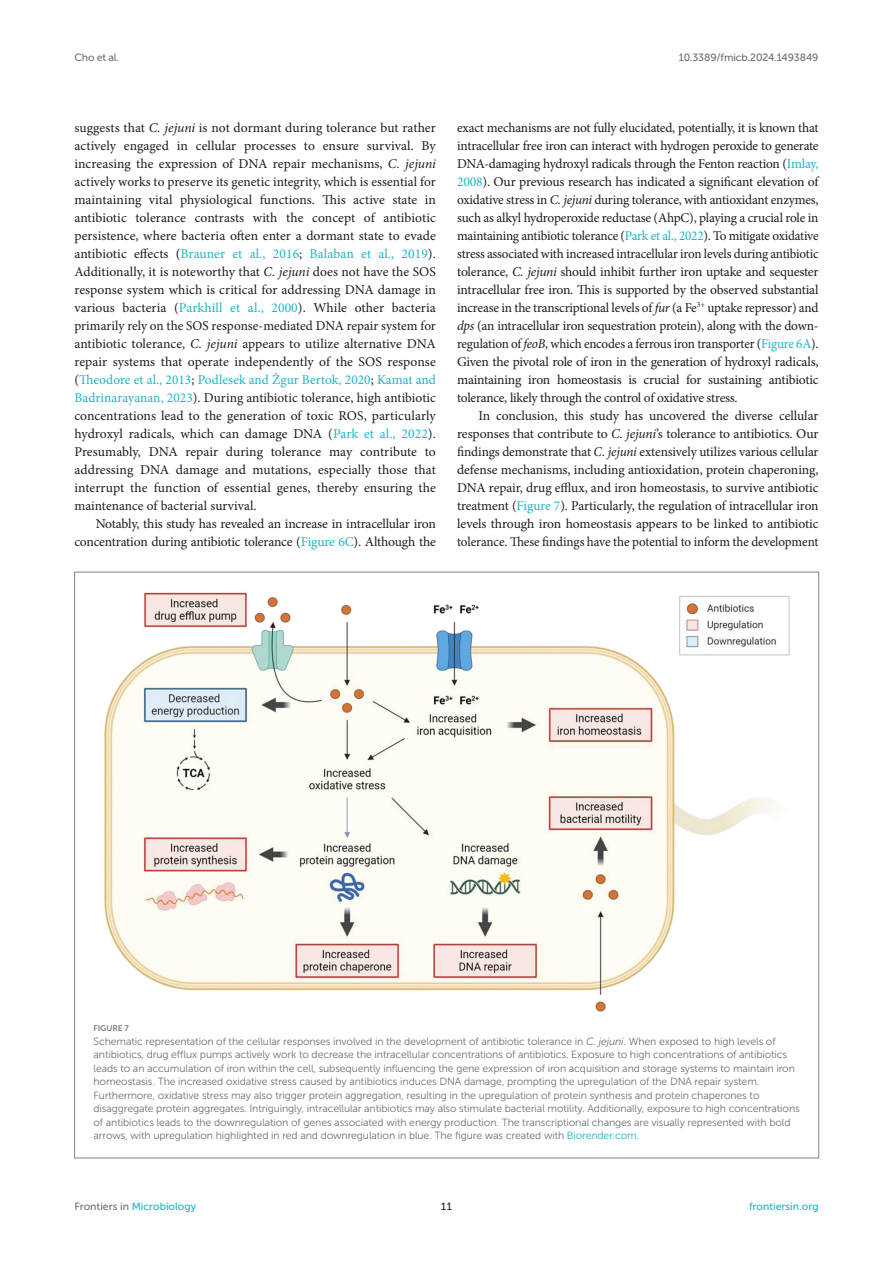
<style>
.page{position:relative;width:893px;height:1263px;background:#fff}
.page>*{position:absolute;margin:0;border:0;box-sizing:border-box;transform-origin:0 0}
.TEXT{font:13.5px/18px "Minion Pro";letter-spacing:-.015em;color:#1b1c1b;text-align:justify}
.FIG_LEG{font:10.5px/13.5px "Museo Sans 300";letter-spacing:-.01em;color:#706f70}
.t1{font:10.5px "Museo Sans 500";color:#1db5c3}
.t2{font:10.5px "Museo Sans 500";letter-spacing:-.015em;color:#706f70}
.t3{font:10.5px "Museo Sans 500";color:#1b1c1b}
.FIG_HD{font:8.25px "Museo Sans 700";letter-spacing:-.01em;color:#7e7f7f}
.s1{font-style:italic}
.s2{color:#1db5c3}
.s3{color:#706f70}
</style>
<div class="page">
<img style="left:104px;top:592px;width:686px;height:420px">
<p class="t2" style="left:74px;top:51px;width:46px">Cho et al.</p>
<p class="t2" style="left:679px;top:51px;width:141px">10.3389/fmicb.2024.1493849</p>
<p class="TEXT" style="left:74px;top:119px;width:363px">suggests that <span class="s1">C. jejuni</span> is not dormant during tolerance but rather actively engaged in cellular processes to ensure survival. By increasing the expression of DNA repair mechanisms, <span class="s1">C. jejuni </span>actively works to preserve its genetic integrity, which is essential for maintaining vital physiological functions. This active state in antibiotic tolerance contrasts with the concept of antibiotic persistence, where bacteria often enter a dormant state to evade antibiotic effects (<span class="s2">Brauner et al., 2016</span>; <span class="s2">Balaban et al., 2019</span>).<br>Additionally, it is noteworthy that <span class="s1">C. jejuni</span> does not have the SOS response system which is critical for addressing DNA damage in various bacteria (<span class="s2">Parkhill et al., 2000</span>). While other bacteria primarily rely on the SOS response-mediated DNA repair system for antibiotic tolerance, <span class="s1">C. jejuni</span> appears to utilize alternative DNA repair systems that operate independently of the SOS response (<span class="s2">Theodore et al., 2013</span>; <span class="s2">Podlesek and Žgur Bertok, 2020</span>; <span class="s2">Kamat and Badrinarayanan, 2023</span>). During antibiotic tolerance, high antibiotic concentrations lead to the generation of toxic ROS, particularly hydroxyl radicals, which can damage DNA (<span class="s2">Park et al., 2022</span>).<br>Presumably, DNA repair during tolerance may contribute to addressing DNA damage and mutations, especially those that interrupt the function of essential genes, thereby ensuring the maintenance of bacterial survival.</p>
<p class="TEXT" style="left:74px;top:515px;width:363px;text-align:right">Notably, this study has revealed an increase in intracellular iron concentration during antibiotic tolerance (<span class="s2">Figure 6C</span>). Although the</p>
<p class="TEXT" style="left:457px;top:119px;width:363px">exact mechanisms are not fully elucidated, potentially, it is known that intracellular free iron can interact with hydrogen peroxide to generate DNA-damaging hydroxyl radicals through the Fenton reaction (<span class="s2">Imlay, 2008</span>). Our previous research has indicated a significant elevation of oxidative stress in <span class="s1">C. jejuni</span> during tolerance, with antioxidant enzymes, such as alkyl hydroperoxide reductase (AhpC), playing a crucial role in maintaining antibiotic tolerance (<span class="s2">Park et al., 2022</span>). To mitigate oxidative stress associated with increased intracellular iron levels during antibiotic tolerance, <span class="s1">C. jejuni</span> should inhibit further iron uptake and sequester intracellular free iron. This is supported by the observed substantial increase in the transcriptional levels of <span class="s1">fur</span> (a Fe<sup>3+</sup> uptake repressor) and <span class="s1">dps</span> (an intracellular iron sequestration protein), along with the down&shy;regulation of <span class="s1">feoB</span>, which encodes a ferrous iron transporter (<span class="s2">Figure 6A</span>).<br>Given the pivotal role of iron in the generation of hydroxyl radicals, maintaining iron homeostasis is crucial for sustaining antibiotic tolerance, likely through the control of oxidative stress.</p>
<p class="TEXT" style="left:457px;top:407px;width:363px;text-indent:21px">In conclusion, this study has uncovered the diverse cellular responses that contribute to <span class="s1">C. jejuni</span>’s tolerance to antibiotics. Our findings demonstrate that <span class="s1">C. jejuni</span> extensively utilizes various cellular defense mechanisms, including antioxidation, protein chaperoning, DNA repair, drug efflux, and iron homeostasis, to survive antibiotic treatment (<span class="s2">Figure 7</span>). Particularly, the regulation of intracellular iron levels through iron homeostasis appears to be linked to antibiotic tolerance. These findings have the potential to inform the development</p>
<p class="FIG_HD" style="left:94px;top:1023px;width:37px">FIGURE 7</p>
<p class="FIG_LEG" style="left:94px;top:1034px;width:708px">Schematic representation of the cellular responses involved in the development of antibiotic tolerance in <span class="s1">C. jejuni</span>. When exposed to high levels of antibiotics, drug efflux pumps actively work to decrease the intracellular concentrations of antibiotics. Exposure to high concentrations of antibiotics leads to an accumulation of iron within the cell, subsequently influencing the gene expression of iron acquisition and storage systems to maintain iron homeostasis. The increased oxidative stress caused by antibiotics induces DNA damage, prompting the upregulation of the DNA repair system.<br>Furthermore, oxidative stress may also trigger protein aggregation, resulting in the upregulation of protein synthesis and protein chaperones to disaggregate protein aggregates. Intriguingly, intracellular antibiotics may also stimulate bacterial motility. Additionally, exposure to high concentrations of antibiotics leads to the downregulation of genes associated with energy production. The transcriptional changes are visually represented with bold arrows, with upregulation highlighted in red and downregulation in blue. The figure was created with <span class="s2">Biorender.com</span>.</p>
<p class="t1" style="left:74px;top:1200px;width:123px"><span class="s3">Frontiers in</span> Microbiology</p>
<p class="t3" style="left:441px;top:1200px;width:12px">11</p>
<p class="t1" style="left:749px;top:1200px;width:71px">frontiersin.org</p>
</div>
